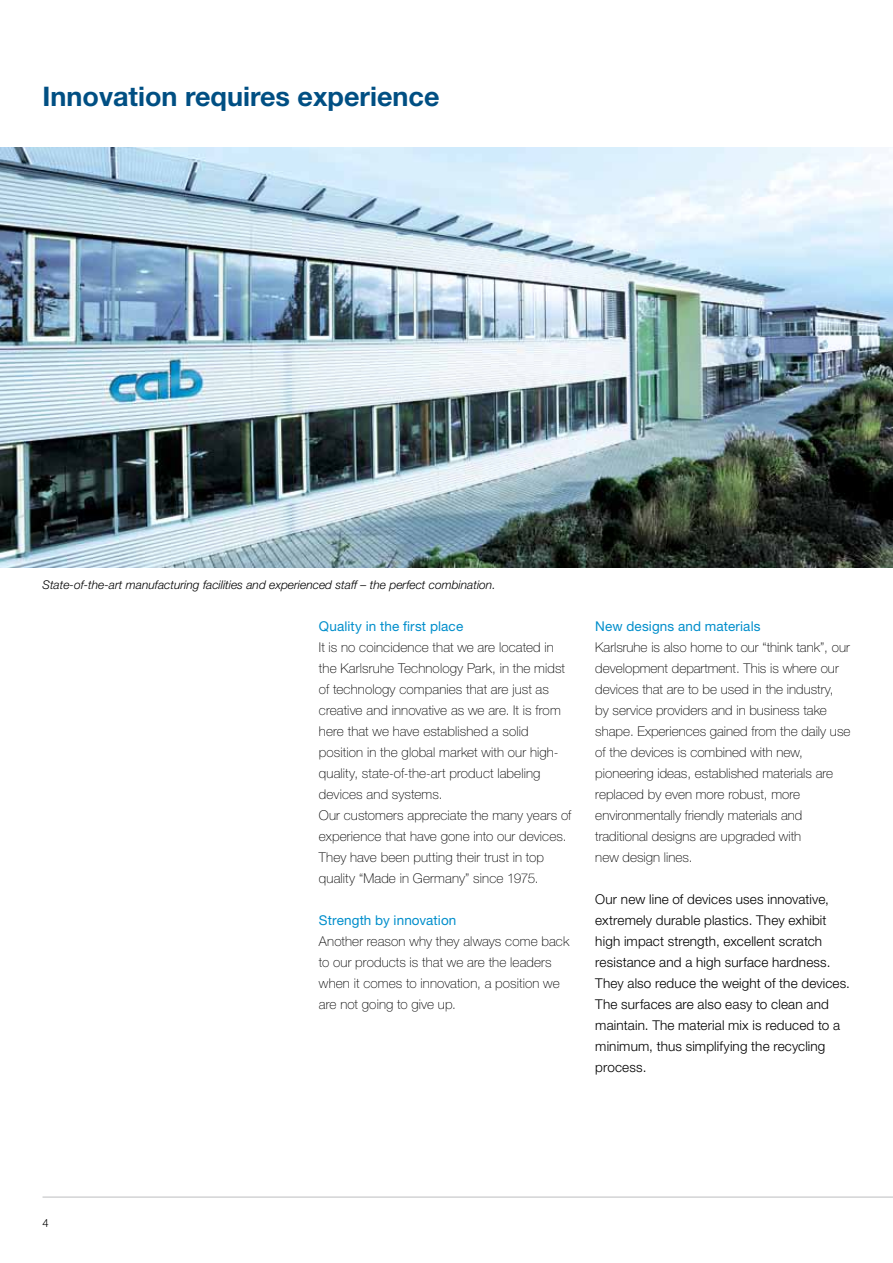
<style>
.page{position:relative;width:893px;height:1263px;background:#fff}
.page>*{position:absolute;margin:0;border:0;box-sizing:border-box;transform-origin:0 0}
.t1{font:700 27px "Helvetica Neue";color:#004f83}
.t2{font:100 13.5px/21px "Helvetica Neue";color:#000}
.t3{font:300 13.5px/21px "Helvetica Neue";letter-spacing:.01em;color:#000}
.t4{font:13.5px "Helvetica Neue";letter-spacing:.01em;color:#008ecb}
.t5{font:italic 300 12px "Helvetica Neue";color:#000}
.t6{font:300 11.25px "Helvetica Neue";color:#000}
</style>
<div class="page">
<hr style="left:43px;top:1197px;width:850px;height:1px;background:#bcbec0">
<img style="left:0;top:148px;width:893px;height:420px">
<h1 class="t1" style="left:43px;top:79px;width:398px">Innovation requires experience</h1>
<p class="t5" style="left:43px;top:577px;width:455px">State-of-the-art manufacturing facilities and experienced staff – the perfect combination.</p>
<p class="t4" style="left:319px;top:618px;width:146px">Quality in the first place</p>
<p class="t2" style="left:319px;top:636px;width:254px">It is no coincidence that we are located in the Karlsruhe Technology Park, in the midst of technology companies that are just as creative and innovative as we are. It is from here that we have established a solid position in the global market with our high&shy;quality, state-of-the-art product labeling devices and systems.<br>Our customers appreciate the many years of experience that have gone into our devices.<br>They have been putting their trust in top quality “Made in Germany” since 1975.</p>
<p class="t4" style="left:319px;top:912px;width:139px">Strength by innovation</p>
<p class="t2" style="left:319px;top:930px;width:252px">Another reason why they always come back to our products is that we are the leaders when it comes to innovation, a position we are not going to give up.</p>
<p class="t4" style="left:595px;top:618px;width:167px">New designs and materials</p>
<p class="t2" style="left:595px;top:636px;width:257px">Karlsruhe is also home to our “think tank”, our development department. This is where our devices that are to be used in the industry,<br>by service providers and in business take shape. Experiences gained from the daily use of the devices is combined with new, pioneering ideas, established materials are replaced by even more robust, more environmentally friendly materials and traditional designs are upgraded with<br>new design lines.</p>
<p class="t3" style="left:595px;top:888px;width:256px">Our new line of devices uses innovative, extremely durable plastics. They exhibit high impact strength, excellent scratch resistance and a high surface hardness.<br>They also reduce the weight of the devices.<br>The surfaces are also easy to clean and maintain. The material mix is reduced to a minimum, thus simplifying the recycling process.</p>
<p class="t6" style="left:43px;top:1216px;width:8px">4</p>
</div>
